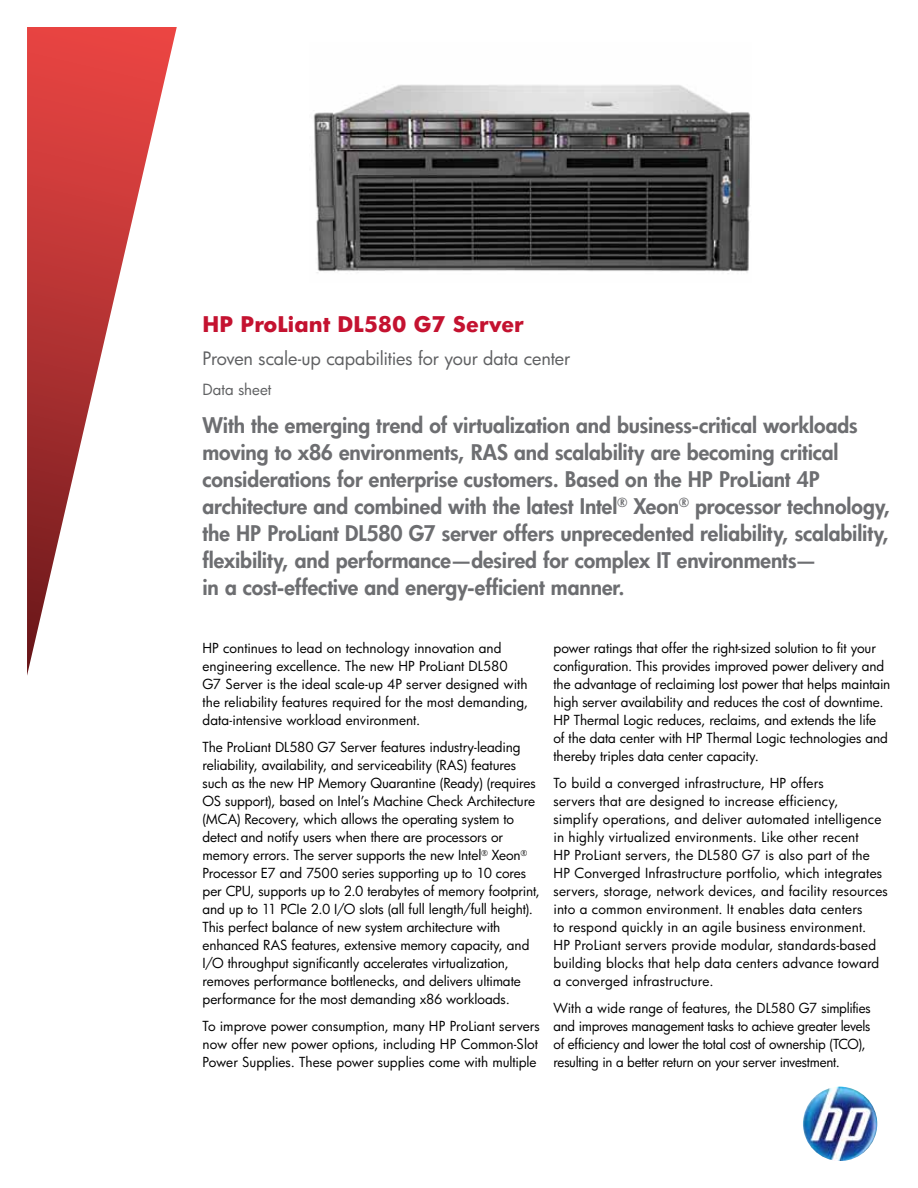
<style>
.page{position:relative;width:918px;height:1188px;background:#fff}
.page>*{position:absolute;margin:0;border:0;box-sizing:border-box;transform-origin:0 0}
.t1{font:800 21px/27px "HP Futura";letter-spacing:-.005em;color:#6d6e71}
.t2{font:700 21px "HP Futura";color:#c41230}
.t3{font:18px "HP Futura";letter-spacing:-.015em;color:#5f6062}
.t4{font:15px "HP Futura";color:#5f6062}
.t5{font:13.5px/18px "HP Futura";letter-spacing:-.005em;color:#000}
.t6{font:13.5px/18px "HP Futura";letter-spacing:.015em;color:#000}
</style>
<div class="page">
<img style="left:313px;top:84px;width:438px;height:190px">
<svg style="left:27px;top:27px;width:150px;height:649px"></svg>
<img style="left:803px;top:1087px;width:74px;height:74px;border-radius:37px">
<h1 class="t2" style="left:202px;top:310px;width:323px">HP ProLiant DL580 G7 Server</h1>
<h2 class="t3" style="left:202px;top:347px;width:369px">Proven scale-up capabilities for your data center</h2>
<p class="t4" style="left:202px;top:380px;width:71px">Data sheet</p>
<p class="t1" style="left:202px;top:411px;width:689px">With the emerging trend of virtualization and business-critical workloads moving to x86 environments, RAS and scalability are becoming critical considerations for enterprise customers. Based on the HP ProLiant 4P architecture and combined with the latest Intel<sup>®</sup> Xeon<sup>®</sup> processor technology, the HP ProLiant DL580 G7 server offers unprecedented reliability, scalability, flexibility, and performance—desired for complex IT environments—<br>in a cost-effective and energy-efficient manner.</p>
<p class="t5" style="left:202px;top:639px;width:327px">HP continues to lead on technology innovation and engineering excellence. The new HP ProLiant DL580<br>G7 Server is the ideal scale-up 4P server designed with the reliability features required for the most demanding, data-intensive workload environment.</p>
<p class="t5" style="left:202px;top:738px;width:339px">The ProLiant DL580 G7 Server features industry-leading reliability, availability, and serviceability (RAS) features such as the new HP Memory Quarantine (Ready) (requires OS support), based on Intel’s Machine Check Architecture (MCA) Recovery, which allows the operating system to detect and notify users when there are processors or memory errors. The server supports the new Intel<sup>®</sup> Xeon<sup>® </sup>Processor E7 and 7500 series supporting up to 10 cores per CPU, supports up to 2.0 terabytes of memory footprint, and up to 11 PCIe 2.0 I/O slots (all full length/full height).<br>This perfect balance of new system architecture with enhanced RAS features, extensive memory capacity, and I/O throughput significantly accelerates virtualization, removes performance bottlenecks, and delivers ultimate performance for the most demanding x86 workloads.</p>
<p class="t5" style="left:203px;top:1017px;width:339px">To improve power consumption, many HP ProLiant servers now offer new power options, including HP Common-Slot<br>Power Supplies. These power supplies come with multiple</p>
<p class="t5" style="left:554px;top:639px;width:338px">power ratings that offer the right-sized solution to fit your configuration. This provides improved power delivery and the advantage of reclaiming lost power that helps maintain high server availability and reduces the cost of downtime.<br>HP Thermal Logic reduces, reclaims, and extends the life of the data center with HP Thermal Logic technologies and thereby triples data center capacity.</p>
<p class="t6" style="left:554px;top:774px;width:336px">To build a converged infrastructure, HP offers<br>servers that are designed to increase efficiency,<br>simplify operations, and deliver automated intelligence in highly virtualized environments. Like other recent<br>HP ProLiant servers, the DL580 G7 is also part of the HP Converged Infrastructure portfolio, which integrates servers, storage, network devices, and facility resources into a common environment. It enables data centers<br>to respond quickly in an agile business environment.<br>HP ProLiant servers provide modular, standards-based building blocks that help data centers advance toward a converged infrastructure.</p>
<p class="t5" style="left:554px;top:999px;width:319px">With a wide range of features, the DL580 G7 simplifies and improves management tasks to achieve greater levels of efficiency and lower the total cost of ownership (TCO), resulting in a better return on your server investment.</p>
</div>
